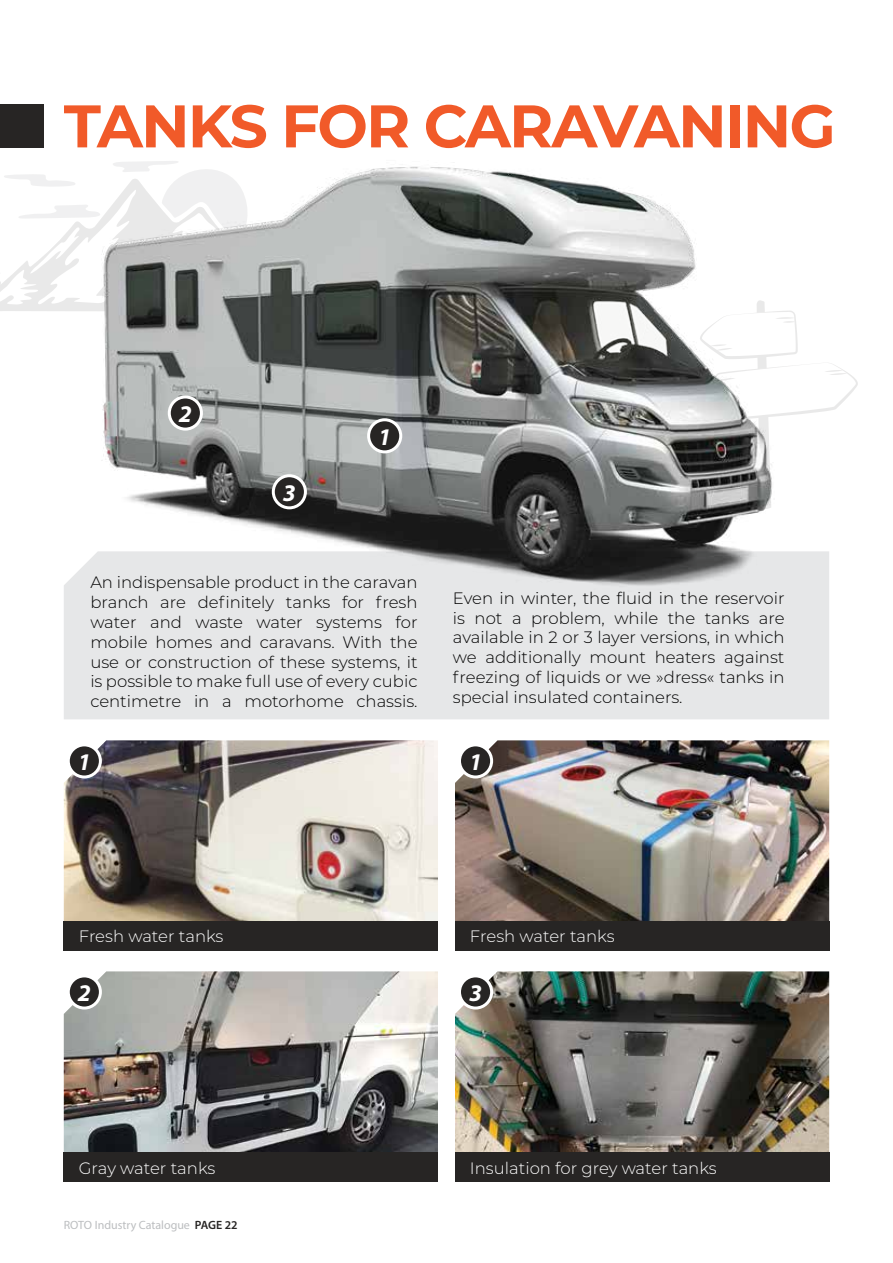
<style>
.page{position:relative;width:893px;height:1263px;background:#fff}
.page>*{position:absolute;margin:0;border:0;box-sizing:border-box;transform-origin:0 0}
.t1{font:700 60px "Montserrat";letter-spacing:-.03em;color:#f15a29}
.t2{font:italic 700 24px "Myriad Pro";color:#fff}
.t3{font:300 16.5px/19.8px "Montserrat";color:#000;text-align:justify}
.t4{font:300 16.5px "Montserrat";color:#fff}
.t5{font:12px "Myriad Pro";color:#bcbec0}
.s1{font-weight:600;color:#272524}
</style>
<div class="page">
<div style="left:0;top:104px;width:44px;height:44px;background:#272524"></div>
<svg style="left:0;top:174px;width:49px;height:137px"></svg>
<svg style="left:805px;top:363px;width:53px;height:51px"></svg>
<div style="left:64px;top:551px;width:765px;height:168px;background:#e6e7e8"></div>
<img style="left:64px;top:740px;width:374px;height:181px">
<img style="left:64px;top:971px;width:374px;height:181px">
<div style="left:64px;top:921px;width:374px;height:29px;background:#272524"></div>
<div style="left:64px;top:1152px;width:374px;height:29px;background:#272524"></div>
<img style="left:455px;top:740px;width:374px;height:181px">
<img style="left:455px;top:971px;width:374px;height:181px">
<div style="left:455px;top:921px;width:374px;height:29px;background:#272524"></div>
<div style="left:455px;top:1152px;width:374px;height:29px;background:#272524"></div>
<img style="left:49px;top:161px;width:756px;height:489px">
<div style="left:369px;top:420px;width:32px;height:32px;background:#272524;border-radius:50%"></div>
<div style="left:367px;top:418px;width:35px;height:35px;border:3px solid #fff;border-radius:50%"></div>
<div style="left:169px;top:397px;width:32px;height:32px;background:#272524;border-radius:50%"></div>
<div style="left:168px;top:395px;width:35px;height:36px;border:3px solid #fff;border-radius:50%"></div>
<div style="left:273px;top:476px;width:32px;height:32px;background:#272524;border-radius:50%"></div>
<div style="left:272px;top:474px;width:35px;height:35px;border:3px solid #fff;border-radius:50%"></div>
<div style="left:68px;top:745px;width:32px;height:32px;background:#272524;border-radius:50%"></div>
<div style="left:67px;top:743px;width:35px;height:35px;border:3px solid #fff;border-radius:50%"></div>
<div style="left:459px;top:745px;width:33px;height:32px;background:#272524;border-radius:50%"></div>
<div style="left:458px;top:743px;width:35px;height:35px;border:3px solid #fff;border-radius:50%"></div>
<div style="left:68px;top:976px;width:32px;height:32px;background:#272524;border-radius:50%"></div>
<div style="left:67px;top:974px;width:35px;height:35px;border:3px solid #fff;border-radius:50%"></div>
<div style="left:459px;top:976px;width:33px;height:32px;background:#272524;border-radius:50%"></div>
<div style="left:458px;top:974px;width:35px;height:35px;border:3px solid #fff;border-radius:50%"></div>
<h1 class="t1" style="left:64px;top:83px;width:773px">TANKS FOR CARAVANING</h1>
<h2 class="t2" style="left:179px;top:398px;width:14px">2</h2>
<h2 class="t2" style="left:283px;top:477px;width:14px">3</h2>
<h2 class="t2" style="left:378px;top:421px;width:14px">1</h2>
<p class="t3" style="left:90px;top:572px;width:329px">An indispensable product in the caravan branch are definitely tanks for fresh water and waste water systems for mobile homes and caravans. With the use or construction of these systems, it is possible to make full use of every cubic centimetre in a motorhome chassis.</p>
<p class="t3" style="left:453px;top:588px;width:333px">Even in winter, the fluid in the reservoir is not a problem, while the tanks are available in 2 or 3 layer versions, in which we additionally mount heaters against freezing of liquids or we »dress« tanks in special insulated containers.</p>
<h2 class="t2" style="left:78px;top:746px;width:14px">1</h2>
<h2 class="t2" style="left:469px;top:746px;width:14px">1</h2>
<p class="t4" style="left:79px;top:925px;width:146px">Fresh water tanks</p>
<p class="t4" style="left:470px;top:925px;width:146px">Fresh water tanks</p>
<h2 class="t2" style="left:78px;top:977px;width:14px">2</h2>
<h2 class="t2" style="left:469px;top:977px;width:14px">3</h2>
<p class="t4" style="left:79px;top:1157px;width:138px">Gray water tanks</p>
<p class="t5" style="left:64px;top:1217px;width:175px">ROTO Industry Catalogue <span class="s1">PAGE 22</span></p>
<p class="t4" style="left:470px;top:1157px;width:248px">Insulation for grey water tanks</p>
</div>
